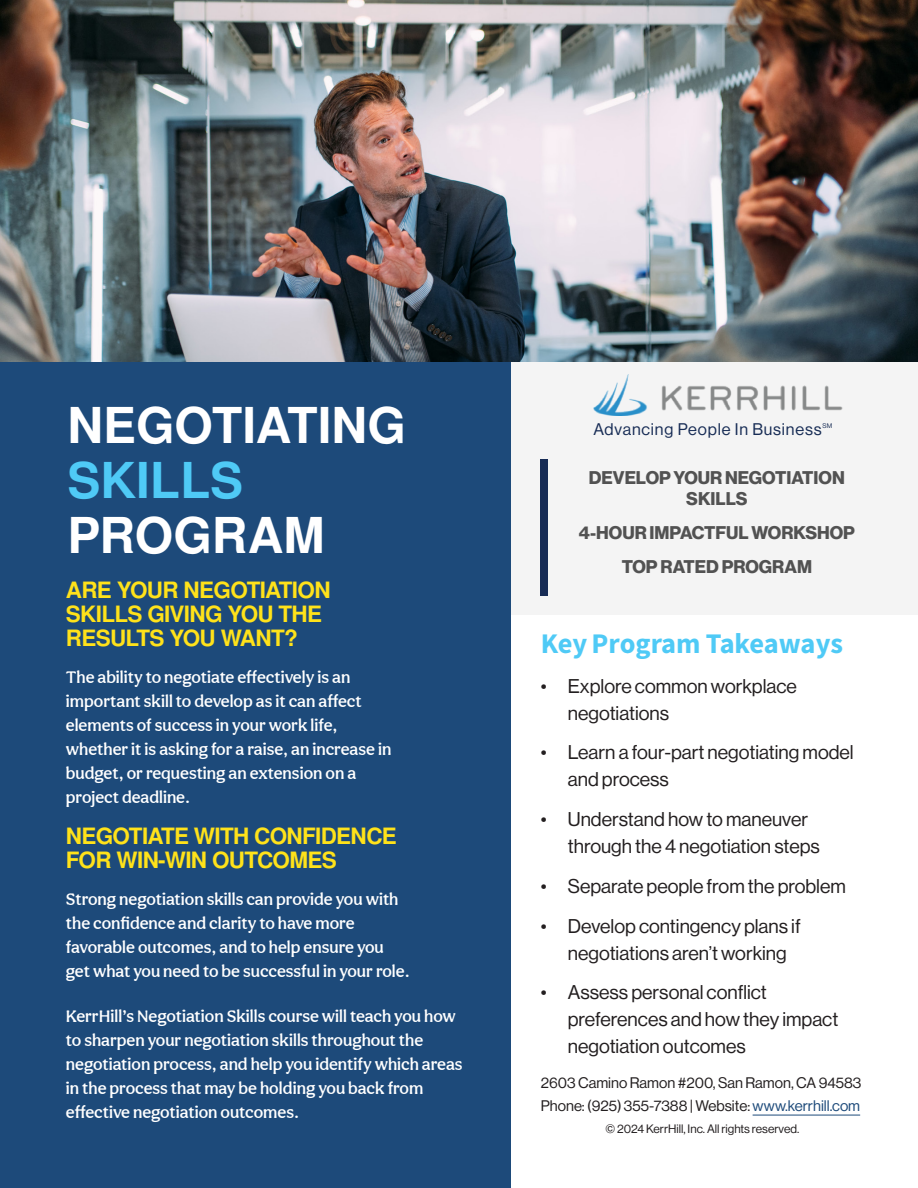
<style>
.page{position:relative;width:918px;height:1188px;background:#fff}
.page>*{position:absolute;margin:0;border:0;box-sizing:border-box;transform-origin:0 0}
.t1{font:700 49.5px "Nimbus San L";color:#fff}
.t2{font:700 49.5px "Nimbus San L";color:#4fcaf6}
.t3{font:28.5px "Source Sans Variable";letter-spacing:-.01em;color:#4fcaf6}
.yellow_head{font:700 22.5px/24px "Nimbus San L";letter-spacing:-.03em;color:#ffe21a}
.t4{font:19.5px/27px "Neue Haas Display";color:#231f20}
.t5{font:700 18px/21px "Neue Haas Display";color:#525252;text-align:center}
.body__Aesthet_Nova{font:500 17.25px/24px "Aesthet Nova";color:#fff}
.t6{font:16.5px "Neue Haas Display";letter-spacing:.05em;color:#172c55}
.t7{font:15px/22.5px "Neue Haas Display";color:#231f20}
.t8{font:12px "Neue Haas Display";color:#231f20}
.t9{font:6.6px "Neue Haas Display";color:#172c55}
.s1{color:#1d4a7a}
</style>
<div class="page">
<div style="left:502px;top:358px;width:416px;height:257px;background:#f4f4f4"></div>
<div style="left:0;top:347px;width:511px;height:841px;background:#1d4a7a"></div>
<img style="left:0;top:0;width:918px;height:361px">
<div style="left:541px;top:459px;width:7px;height:137px;background:#172c55"></div>
<img style="left:593px;top:375px;width:250px;height:40px">
<hr style="left:753px;top:1115px;width:107px;height:1px;background:#1d4a7a">
<p class="t1" style="left:67px;top:390px;width:340px">NEGOTIATING</p>
<p class="t2" style="left:67px;top:445px;width:177px">SKILLS</p>
<p class="t1" style="left:67px;top:500px;width:259px">PROGRAM</p>
<p class="yellow_head" style="left:66px;top:578px;width:266px">ARE YOUR NEGOTIATION<br>SKILLS GIVING YOU THE<br>RESULTS YOU WANT?</p>
<p class="body__Aesthet_Nova" style="left:66px;top:665px;width:327px">The ability to negotiate effectively is an important skill to develop as it can affect elements of success in your work life, whether it is asking for a raise, an increase in budget, or requesting an extension on a project deadline.</p>
<p class="yellow_head" style="left:66px;top:824px;width:333px">NEGOTIATE WITH CONFIDENCE<br>FOR WIN-WIN OUTCOMES</p>
<p class="body__Aesthet_Nova" style="left:66px;top:887px;width:345px">Strong negotiation skills can provide you with the confidence and clarity to have more favorable outcomes, and to help ensure you get what you need to be successful in your role.</p>
<p class="body__Aesthet_Nova" style="left:66px;top:1004px;width:398px">KerrHill’s Negotiation Skills course will teach you how to sharpen your negotiation skills throughout the negotiation process, and help you identify which areas in the process that may be holding you back from effective negotiation outcomes.</p>
<p class="t6" style="left:593px;top:420px;width:230px">Advancing People In Business</p>
<p class="t9" style="left:823px;top:422px;width:11px">SM</p>
<p class="t5" style="left:589px;top:468px;width:257px">DEVELOP YOUR NEGOTIATION<br>SKILLS</p>
<p class="t5" style="left:579px;top:522px;width:277px">4-HOUR IMPACTFUL WORKSHOP</p>
<p class="t5" style="left:622px;top:556px;width:192px">TOP RATED PROGRAM</p>
<p class="t3" style="left:541px;top:626px;width:304px">Key Program Takeaways</p>
<p class="t4" style="left:568px;top:672px;width:231px;text-indent:-27px">• Explore common workplace negotiations</p>
<p class="t4" style="left:568px;top:739px;width:287px;text-indent:-27px">• Learn a four-part negotiating model and process</p>
<p class="t4" style="left:568px;top:806px;width:253px;text-indent:-27px">• Understand how to maneuver through the 4 negotiation steps</p>
<p class="t4" style="left:541px;top:873px;width:307px">• Separate people from the problem</p>
<p class="t4" style="left:568px;top:912px;width:234px;text-indent:-27px">• Develop contingency plans if negotiations aren’t working</p>
<p class="t4" style="left:568px;top:979px;width:272px;text-indent:-27px">• Assess personal conflict preferences and how they impact negotiation outcomes</p>
<p class="t7" style="left:541px;top:1072px;width:322px">2603 Camino Ramon #200, San Ramon, CA 94583<br>Phone: (925) 355-7388 | Website: <span class="s1">www.kerrhill.com</span></p>
<p class="t8" style="left:606px;top:1122px;width:195px">© 2024 KerrHill, Inc. All rights reserved.</p>
</div>
